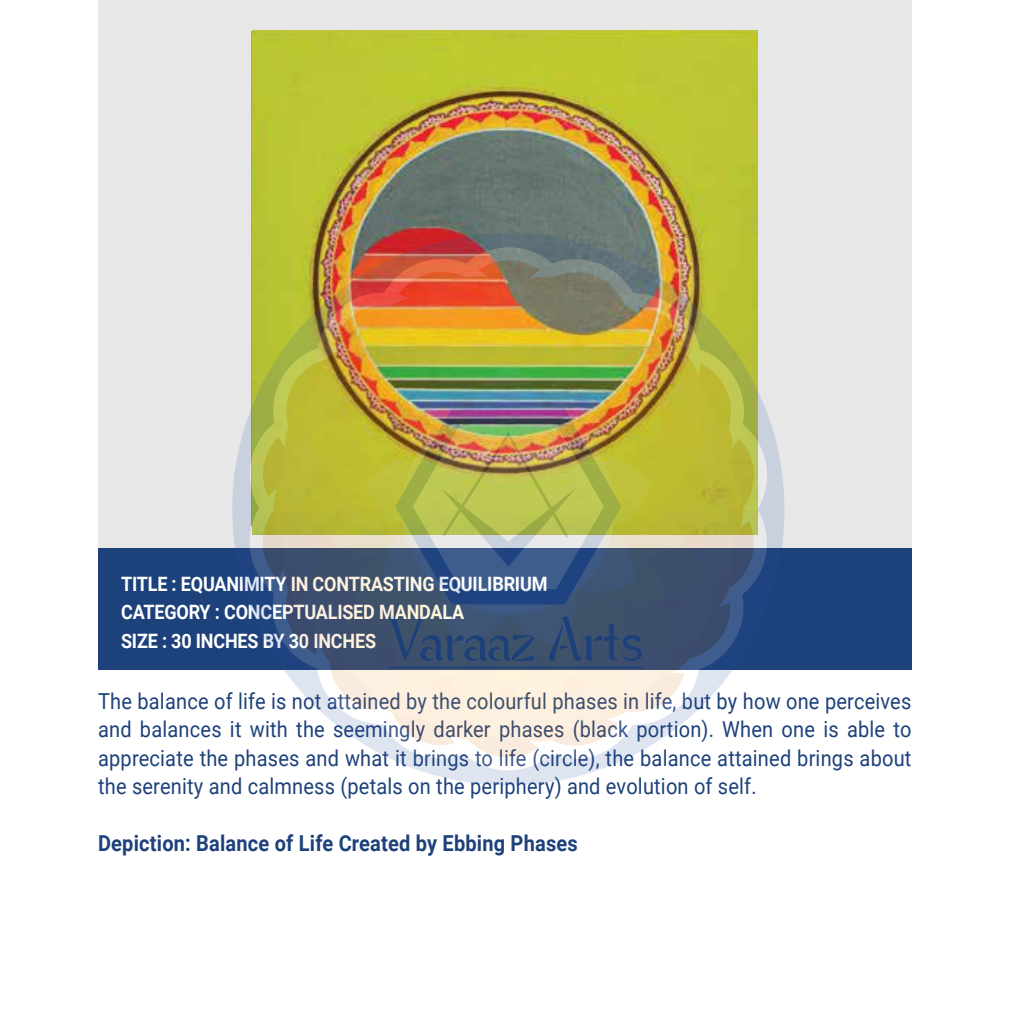
<style>
.page{position:relative;width:1010px;height:1010px;background:#fff}
.page>*{position:absolute;margin:0;border:0;box-sizing:border-box;transform-origin:0 0}
.t1{font:22px/28.6px "Roboto";letter-spacing:.01em;color:#1d417a;text-align:justify;scale:.91 1}
.t2{font:700 22px "Roboto";letter-spacing:.01em;color:#1d417a;scale:.91 1}
.t3{font:700 19.8px/28.6px "Roboto";letter-spacing:-.01em;color:#fff;scale:.91 1}
</style>
<div class="page">
<div style="left:98px;top:0;width:813px;height:548px;background:#e7e7e8"></div>
<div style="left:98px;top:548px;width:814px;height:122px;background:#1d417a"></div>
<img style="left:253px;top:30px;width:504px;height:208px">
<svg style="left:236px;top:506px;width:8px;height:42px"></svg>
<img style="left:244px;top:238px;width:528px;height:542px">
<p class="t3" style="left:121px;top:569px;width:470px">TITLE : EQUANIMITY IN CONTRASTING EQUILIBRIUM<br>CATEGORY : CONCEPTUALISED MANDALA<br>SIZE : 30 INCHES BY 30 INCHES</p>
<p class="t1" style="left:98px;top:686px;width:895px">The balance of life is not attained by the colourful phases in life, but by how one perceives and balances it with the seemingly darker phases (black portion). When one is able to appreciate the phases and what it brings to life (circle), the balance attained brings about the serenity and calmness (petals on the periphery) and evolution of self.</p>
<p class="t2" style="left:98px;top:828px;width:529px">Depiction: Balance of Life Created by Ebbing Phases</p>
</div>
